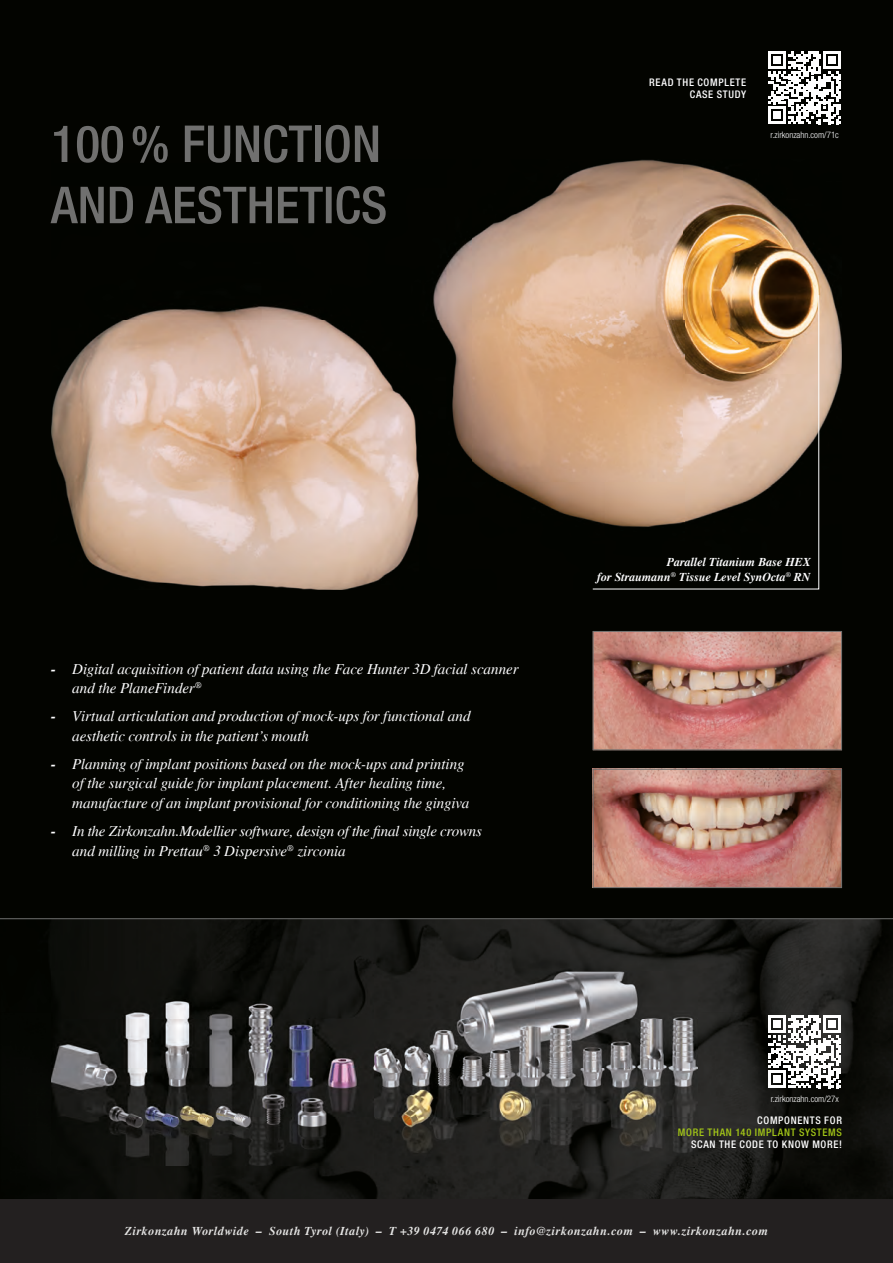
<style>
.page{position:relative;width:893px;height:1263px;background:#030400}
.page>*{position:absolute;margin:0;border:0;box-sizing:border-box;transform-origin:0 0}
.t1{font:500 condensed 51px "Helvetica Neue LT Std";color:#70706f}
.t2{font:italic 15px/19.5px "Times";letter-spacing:-.005em;color:#fff}
.t3{font:italic 700 12px "Times";letter-spacing:.045em;color:#e4e4e3}
.t4{font:italic 700 12px/14.4px "Times";color:#fff;text-align:right}
.t5{font:500 condensed 10.5px/12px "Helvetica Neue LT Std";letter-spacing:.065em;color:#fff;text-align:right}
.t6{font:500 condensed 10.5px "Helvetica Neue LT Std";letter-spacing:.07em;color:#a3c617}
.t7{font:300 condensed 9px "Helvetica Neue LT Std";color:#fff}
.s1{font-weight:700}
</style>
<div class="page">
<div style="left:0;top:1199px;width:893px;height:64px;background:#232020"></div>
<img style="left:0;top:919px;width:800px;height:93px">
<img style="left:800px;top:919px;width:93px;height:280px">
<img style="left:694px;top:1012px;width:106px;height:187px">
<img style="left:98px;top:1165px;width:596px;height:34px">
<img style="left:51px;top:160px;width:791px;height:430px">
<img style="left:54px;top:160px;width:324px;height:3px">
<img style="left:51px;top:186px;width:335px;height:38px">
<hr style="left:0;top:918px;width:893px;height:1px;background:#70706f">
<img style="left:595px;top:771px;width:245px;height:115px">
<div style="left:593px;top:769px;width:249px;height:119px;border:1px solid #70706f"></div>
<img style="left:595px;top:633px;width:245px;height:115px">
<div style="left:593px;top:631px;width:249px;height:119px;border:1px solid #70706f"></div>
<svg style="left:768px;top:51px;width:73px;height:73px"></svg>
<svg style="left:592px;top:294px;width:227px;height:296px"></svg>
<img style="left:51px;top:971px;width:646px;height:194px">
<svg style="left:768px;top:1015px;width:73px;height:73px"></svg>
<h1 class="t1" style="left:51px;top:113px;width:332px">100 % FUNCTION</h1>
<p class="t5" style="left:649px;top:76px;width:99px">READ THE COMPLETE<br>CASE STUDY</p>
<p class="t7" style="left:770px;top:129px;width:70px">r.zirkonzahn.com/71c</p>
<p class="t2" style="left:72px;top:659px;width:448px;text-indent:-21px"><span class="s1">-</span> Digital acquisition of patient data using the Face Hunter 3D facial scanner and the PlaneFinder<sup>®</sup></p>
<p class="t2" style="left:72px;top:707px;width:400px;text-indent:-21px"><span class="s1">-</span> Virtual articulation and production of mock-ups for functional and aesthetic controls in the patient’s mouth</p>
<p class="t2" style="left:72px;top:754px;width:399px;text-indent:-21px"><span class="s1">-</span> Planning of implant positions based on the mock-ups and printing of the surgical guide for implant placement. After healing time, manufacture of an implant provisional for conditioning the gingiva</p>
<p class="t2" style="left:72px;top:821px;width:411px;text-indent:-21px"><span class="s1">-</span> In the Zirkonzahn.Modellier software, design of the final single crowns and milling in Prettau<sup>®</sup> 3 Dispersive<sup>®</sup> zirconia</p>
<p class="t4" style="left:597px;top:555px;width:215px">Parallel Titanium Base HEX<br>for Straumann<sup>®</sup> Tissue Level SynOcta<sup>®</sup> RN</p>
<p class="t7" style="left:771px;top:1093px;width:70px">r.zirkonzahn.com/27x</p>
<p class="t5" style="left:757px;top:1114px;width:86px">COMPONENTS FOR</p>
<p class="t6" style="left:678px;top:1126px;width:166px">MORE THAN 140 IMPLANT SYSTEMS</p>
<p class="t5" style="left:691px;top:1138px;width:152px">SCAN THE CODE TO KNOW MORE!</p>
<p class="t3" style="left:125px;top:1224px;width:645px">Zirkonzahn Worldwide – South Tyrol (Italy) – T +39 0474 066 680 – info@zirkonzahn.com – www.zirkonzahn.com</p>
</div>
